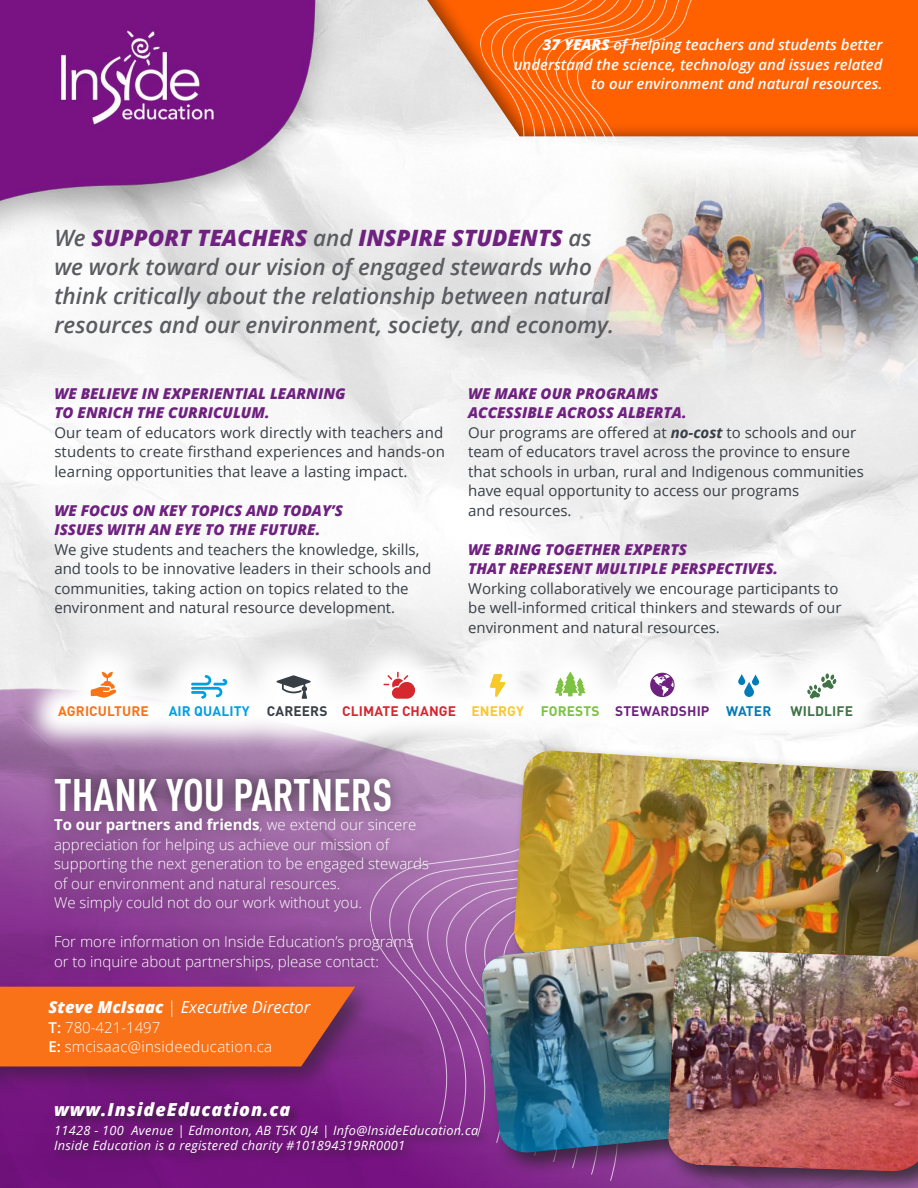
<style>
.page{position:relative;width:918px;height:1188px;background:#fff}
.page>*{position:absolute;margin:0;border:0;box-sizing:border-box;transform-origin:0 0}
.t1{font:700 condensed 45px "DIN Pro";color:#fff}
.t2{font:italic 600 22.5px/29.2px "Open Sans";color:#5a5c60}
.t3{font:italic 800 18px "Open Sans";letter-spacing:.05em;color:#fff}
.t4{font:italic 16.5px "Open Sans";color:#fff}
.t5{font:15px/19.5px "Open Sans";color:#373e45}
.t6{font:300 15px/19.5px "Open Sans";color:#fff}
.t7{font:italic 800 15px/19.5px "Open Sans";color:#6f2180}
.t8{font:italic 600 15px/19.5px "Open Sans";color:#fff;text-align:right}
.t9{font:300 15px "Open Sans";letter-spacing:.02em;color:#fff}
.t10{font:700 13.65px "DIN Pro";letter-spacing:.01em;color:#d8252f}
.t11{font:700 13.65px "DIN Pro";letter-spacing:.01em;color:#f97218}
.t12{font:700 13.65px "DIN Pro";letter-spacing:.01em;color:#6f2180}
.t13{font:700 13.65px "DIN Pro";letter-spacing:.01em;color:#009fe2}
.t14{font:700 13.65px "DIN Pro";letter-spacing:.01em;color:#407345}
.t15{font:700 13.65px "DIN Pro";letter-spacing:.01em;color:#373e45}
.t16{font:700 13.65px "DIN Pro";letter-spacing:.01em;color:#7bc142}
.t17{font:700 13.65px "DIN Pro";letter-spacing:.01em;color:#f8c92c}
.t18{font:700 13.65px "DIN Pro";color:#007cb7}
.t19{font:italic 12.75px/15.3px "Open Sans";letter-spacing:.025em;color:#fff}
.s1{font-weight:800}
.s2{font-weight:800;color:#6f2180}
.s3{font-weight:700;font-style:italic}
.s4{font-weight:700}
.s5{font-weight:300;font-style:normal}
.s6{font-weight:600}
</style>
<div class="page">
<div style="left:406px;top:0;width:512px;height:138px;background:#231f20;opacity:.44"></div>
<img style="left:0;top:679px;width:918px;height:509px">
<img style="left:0;top:0;width:365px;height:241px">
<div style="left:40px;top:763px;width:402px;height:220px;background:#231f20;opacity:.75"></div>
<div style="left:52px;top:1099px;width:438px;height:67px;background:#231f20;opacity:.64"></div>
<svg style="left:359px;top:756px;width:20px;height:368px;background:#945b9b"></svg>
<svg style="left:379px;top:756px;width:18px;height:375px;background:#94539b"></svg>
<svg style="left:397px;top:756px;width:19px;height:381px;background:#9858a0"></svg>
<svg style="left:416px;top:756px;width:19px;height:387px;background:#9c5ca3"></svg>
<svg style="left:435px;top:756px;width:19px;height:394px;background:#a062a7"></svg>
<svg style="left:454px;top:756px;width:19px;height:400px;background:#a265a9"></svg>
<svg style="left:473px;top:756px;width:36px;height:406px;background:#b181b7"></svg>
<svg style="left:492px;top:758px;width:17px;height:173px;background:#bc94c1"></svg>
<svg style="left:474px;top:0;width:256px;height:195px"></svg>
<img style="left:513px;top:751px;width:405px;height:194px">
<div style="left:477px;top:931px;width:286px;height:246px;background:#231f20;opacity:.75"></div>
<img style="left:481px;top:937px;width:259px;height:217px">
<div style="left:663px;top:945px;width:255px;height:243px;background:#231f20;opacity:.75"></div>
<img style="left:668px;top:950px;width:250px;height:221px">
<svg style="left:20px;top:633px;width:871px;height:123px"></svg>
<svg style="left:555px;top:672px;width:31px;height:24px"></svg>
<svg style="left:490px;top:674px;width:16px;height:23px"></svg>
<svg style="left:738px;top:674px;width:21px;height:23px"></svg>
<svg style="left:91px;top:672px;width:26px;height:26px"></svg>
<svg style="left:383px;top:672px;width:32px;height:27px"></svg>
<svg style="left:650px;top:673px;width:25px;height:24px"></svg>
<svg style="left:191px;top:675px;width:36px;height:24px"></svg>
<svg style="left:277px;top:675px;width:34px;height:24px"></svg>
<svg style="left:807px;top:673px;width:30px;height:26px"></svg>
<img style="left:582px;top:137px;width:336px;height:289px">
<div style="left:0;top:981px;width:378px;height:110px;background:#231f20;opacity:.48"></div>
<svg style="left:0;top:987px;width:355px;height:79px;background:#ee6c1e"></svg>
<img style="left:580px;top:150px;width:338px;height:247px">
<p class="t8" style="left:514px;top:35px;width:370px"><span class="s1">37 YEARS</span> of helping teachers and students better understand the science, technology and issues related to our environment and natural resources.</p>
<p class="t2" style="left:54px;top:222px;width:562px">We <span class="s2">SUPPORT TEACHERS</span> and <span class="s2">INSPIRE STUDENTS</span> as we work toward our vision of engaged stewards who think critically about the relationship between natural resources and our environment, society, and economy.</p>
<p class="t7" style="left:54px;top:383px;width:293px">WE BELIEVE IN EXPERIENTIAL LEARNING<br>TO ENRICH THE CURRICULUM.</p>
<p class="t5" style="left:54px;top:422px;width:392px;text-align:justify">Our team of educators work directly with teachers and students to create firsthand experiences and hands-on learning opportunities that leave a lasting impact.</p>
<p class="t7" style="left:54px;top:500px;width:290px">WE FOCUS ON KEY TOPICS AND TODAY’S<br>ISSUES WITH AN EYE TO THE FUTURE.</p>
<p class="t5" style="left:54px;top:539px;width:378px">We give students and teachers the knowledge, skills, and tools to be innovative leaders in their schools and communities, taking action on topics related to the environment and natural resource development.</p>
<p class="t7" style="left:468px;top:383px;width:220px">WE MAKE OUR PROGRAMS<br>ACCESSIBLE ACROSS ALBERTA.</p>
<p class="t5" style="left:468px;top:422px;width:397px">Our programs are offered at <span class="s3">no-cost</span> to schools and our team of educators travel across the province to ensure that schools in urban, rural and Indigenous communities have equal opportunity to access our programs<br>and resources.</p>
<p class="t7" style="left:468px;top:539px;width:312px">WE BRING TOGETHER EXPERTS<br>THAT REPRESENT MULTIPLE PERSPECTIVES.</p>
<p class="t5" style="left:468px;top:578px;width:375px">Working collaboratively we encourage participants to be well-informed critical thinkers and stewards of our environment and natural resources.</p>
<p class="t11" style="left:58px;top:700px;width:92px">AGRICULTURE</p>
<p class="t13" style="left:169px;top:700px;width:82px">AIR QUALITY</p>
<p class="t15" style="left:267px;top:700px;width:62px">CAREERS</p>
<p class="t10" style="left:342px;top:700px;width:115px">CLIMATE CHANGE</p>
<p class="t17" style="left:471px;top:700px;width:54px">ENERGY</p>
<p class="t16" style="left:541px;top:699px;width:60px">FORESTS</p>
<p class="t12" style="left:615px;top:700px;width:96px">STEWARDSHIP</p>
<p class="t18" style="left:726px;top:700px;width:47px">WATER</p>
<p class="t14" style="left:791px;top:700px;width:64px">WILDLIFE</p>
<p class="t1" style="left:54px;top:761px;width:340px">THANK YOU PARTNERS</p>
<p class="t6" style="left:54px;top:814px;width:377px"><span class="s4">To our partners and friends</span>, we extend our sincere appreciation for helping us achieve our mission of supporting the next generation to be engaged stewards of our environment and natural resources.<br>We simply could not do our work without you.</p>
<p class="t6" style="left:54px;top:931px;width:361px">For more information on Inside Education’s programs or to inquire about partnerships, please contact:</p>
<p class="t4" style="left:49px;top:996px;width:263px"><span class="s1">Steve McIsaac</span> <span class="s5">|</span> Executive Director</p>
<p class="t6" style="left:49px;top:1017px;width:113px"><span class="s6">T:</span> 780-421-1497</p>
<p class="t9" style="left:49px;top:1037px;width:225px"><span class="s6">E:</span> smcisaac@insideeducation.ca</p>
<p class="t3" style="left:54px;top:1095px;width:238px">www.InsideEducation.ca</p>
<p class="t19" style="left:54px;top:1122px;width:426px">11428 - 100 Avenue | Edmonton, AB T5K 0J4 | Info@InsideEducation.ca<br>Inside Education is a registered charity #101894319RR0001</p>
</div>
